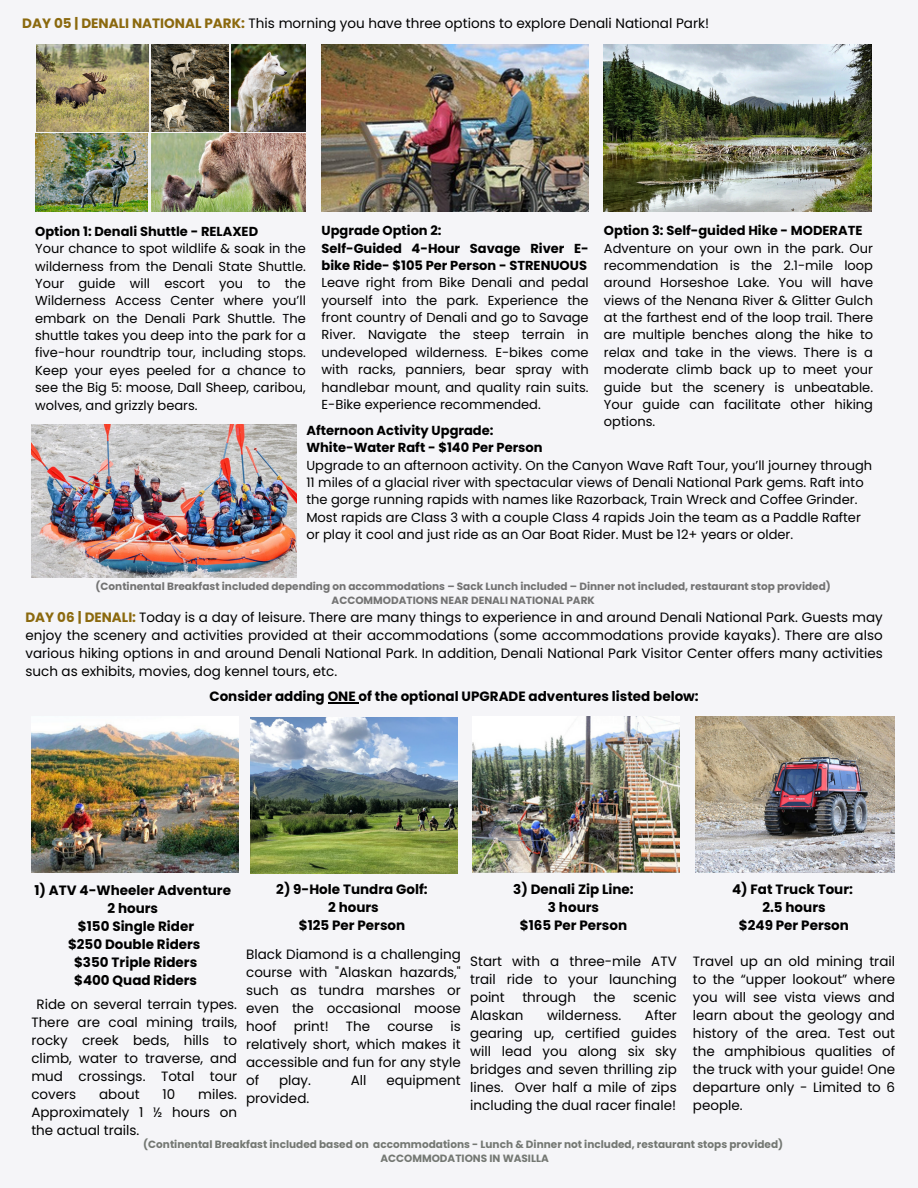
<style>
.page{position:relative;width:918px;height:1188px;background:#f5f5f8}
.page>*{position:absolute;margin:0;border:0;box-sizing:border-box;transform-origin:0 0}
.t1{font:13.5px/18px "Poppins";color:#000;text-align:justify}
.t2{font:700 13.5px/18px "Poppins";color:#000;text-align:center}
.t3{font:13.05px/17.4px "Poppins";color:#000;text-align:justify}
.t4{font:700 13.05px/17.4px "Poppins";color:#000}
.t5{font:700 10.5px "Poppins";color:#737373}
.t6{font:700 10.5px "Poppins";color:#747873}
.s1{font-weight:700;color:#8b690e}
.s2{font-weight:700}
</style>
<div class="page">
<img style="left:35px;top:133px;width:113px;height:79px">
<img style="left:151px;top:133px;width:155px;height:79px">
<img style="left:151px;top:44px;width:78px;height:87px">
<img style="left:231px;top:44px;width:75px;height:87px">
<img style="left:36px;top:44px;width:112px;height:87px">
<img style="left:322px;top:44px;width:267px;height:168px">
<img style="left:604px;top:44px;width:267px;height:168px">
<img style="left:472px;top:716px;width:207px;height:157px">
<img style="left:250px;top:718px;width:207px;height:155px">
<img style="left:31px;top:724px;width:207px;height:149px">
<img style="left:696px;top:716px;width:199px;height:157px">
<img style="left:31px;top:424px;width:266px;height:153px">
<hr style="left:328px;top:702px;width:31px;height:1px;background:#000">
<p class="t1" style="left:22px;top:14px;width:688px"><span class="s1">DAY 05 | DENALI NATIONAL PARK:</span> This morning you have three options to explore Denali National Park!</p>
<p class="t4" style="left:322px;top:222px;width:269px">Upgrade Option 2:<br>Self-Guided 4-Hour Savage River E&shy;bike Ride- $105 Per Person - STRENUOUS</p>
<p class="t3" style="left:322px;top:274px;width:269px">Leave right from Bike Denali and pedal yourself into the park. Experience the front country of Denali and go to Savage River. Navigate the steep terrain in undeveloped wilderness. E-bikes come with racks, panniers, bear spray with handlebar mount, and quality rain suits.<br>E-Bike experience recommended.</p>
<p class="t4" style="left:604px;top:222px;width:260px">Option 3: Self-guided Hike - MODERATE</p>
<p class="t3" style="left:604px;top:239px;width:271px">Adventure on your own in the park. Our recommendation is the 2.1-mile loop around Horseshoe Lake. You will have views of the Nenana River &amp; Glitter Gulch at the farthest end of the loop trail. There are multiple benches along the hike to relax and take in the views. There is a moderate climb back up to meet your guide but the scenery is unbeatable.<br>Your guide can facilitate other hiking options.</p>
<p class="t4" style="left:35px;top:223px;width:225px">Option 1: Denali Shuttle - RELAXED</p>
<p class="t3" style="left:35px;top:240px;width:272px">Your chance to spot wildlife &amp; soak in the wilderness from the Denali State Shuttle.<br>Your guide will escort you to the Wilderness Access Center where you’ll embark on the Denali Park Shuttle. The shuttle takes you deep into the park for a five-hour roundtrip tour, including stops.<br>Keep your eyes peeled for a chance to see the Big 5: moose, Dall Sheep, caribou, wolves, and grizzly bears.</p>
<h1 class="t3" style="left:306px;top:421px;width:567px;text-align:left"><span class="s2">Afternoon Activity Upgrade:<br>White-Water Raft - $140 Per Person<br></span>Upgrade to an afternoon activity. On the Canyon Wave Raft Tour, you’ll journey through 11 miles of a glacial river with spectacular views of Denali National Park gems. Raft into the gorge running rapids with names like Razorback, Train Wreck and Coffee Grinder.<br>Most rapids are Class 3 with a couple Class 4 rapids Join the team as a Paddle Rafter or play it cool and just ride as an Oar Boat Rider. Must be 12+ years or older.</h1>
<h2 class="t5" style="left:96px;top:579px;width:737px">(Continental Breakfast included depending on accommodations – Sack Lunch included – Dinner not included, restaurant stop provided)</h2>
<p class="t5" style="left:332px;top:593px;width:265px">ACCOMMODATIONS NEAR DENALI NATIONAL PARK</p>
<h1 class="t1" style="left:25px;top:609px;width:859px"><span class="s1">DAY 06 | DENALI:</span> Today is a day of leisure. There are many things to experience in and around Denali National Park. Guests may enjoy the scenery and activities provided at their accommodations (some accommodations provide kayaks). There are also various hiking options in and around Denali National Park. In addition, Denali National Park Visitor Center offers many activities such as exhibits, movies, dog kennel tours, etc.</h1>
<h2 class="t2" style="left:209px;top:687px;width:491px">Consider adding ONE of the optional UPGRADE adventures listed below:</h2>
<h2 class="t2" style="left:35px;top:881px;width:198px">1) ATV 4-Wheeler Adventure<br>2 hours<br>$150 Single Rider<br>$250 Double Riders<br>$350 Triple Riders</h2>
<p class="t1" style="left:37px;top:968px;width:202px;line-height:24.8px;text-align:center"><span class="s2">$400 Quad Riders<br></span>Ride on several terrain types.</p>
<p class="t1" style="left:31px;top:1014px;width:207px">There are coal mining trails, rocky creek beds, hills to climb, water to traverse, and mud crossings. Total tour covers</p>
<p class="t1" style="left:31px;top:1086px;width:207px;text-indent:167px">miles.<br>Approximately 1 ½ hours on the actual trails.</p>
<p class="t1" style="left:99px;top:1086px;width:42px">about</p>
<p class="t1" style="left:163px;top:1086px;width:14px">10</p>
<p class="t2" style="left:276px;top:880px;width:153px">2) 9-Hole Tundra Golf:<br>2 hours<br>$125 Per Person</p>
<p class="t1" style="left:246px;top:945px;width:216px">Black Diamond is a challenging course with "Alaskan hazards," such as tundra marshes or even the occasional moose hoof</p>
<p class="t1" style="left:246px;top:1017px;width:216px;text-indent:204px">is relatively short, which makes it accessible and fun for any style of</p>
<p class="t1" style="left:294px;top:1017px;width:37px">print!</p>
<p class="t1" style="left:346px;top:1017px;width:26px">The</p>
<p class="t1" style="left:387px;top:1017px;width:47px">course</p>
<p class="t1" style="left:279px;top:1071px;width:34px">play.</p>
<p class="t1" style="left:351px;top:1071px;width:17px">All</p>
<p class="t1" style="left:386px;top:1071px;width:76px">equipment</p>
<p class="t1" style="left:246px;top:1089px;width:65px">provided.</p>
<h2 class="t2" style="left:513px;top:880px;width:122px">3) Denali Zip Line:<br>3 hours<br>$165 Per Person</h2>
<p class="t1" style="left:470px;top:952px;width:208px">Start with a three-mile ATV trail ride to your launching point</p>
<p class="t1" style="left:522px;top:988px;width:55px">through</p>
<p class="t1" style="left:594px;top:988px;width:23px">the</p>
<p class="t1" style="left:633px;top:988px;width:45px">scenic</p>
<p class="t1" style="left:470px;top:1006px;width:208px;text-indent:175px">After gearing up, certified guides will lead you along six sky bridges and seven thrilling zip lines. Over half a mile of zips including the dual racer finale!</p>
<p class="t1" style="left:470px;top:1006px;width:55px">Alaskan</p>
<p class="t1" style="left:547px;top:1006px;width:76px">wilderness.</p>
<h2 class="t2" style="left:732px;top:880px;width:122px">4) Fat Truck Tour:<br>2.5 hours<br>$249 Per Person</h2>
<h1 class="t1" style="left:693px;top:952px;width:204px">Travel up an old mining trail to the “upper lookout” where you will see vista views and learn about the geology and history of the area. Test out the amphibious qualities of the truck with your guide! One departure only - Limited to 6 people.</h1>
<p class="t6" style="left:143px;top:1137px;width:641px">(Continental Breakfast included based on accommodations - Lunch &amp; Dinner not included, restaurant stops provided)</p>
<h1 class="t6" style="left:380px;top:1151px;width:170px">ACCOMMODATIONS IN WASILLA</h1>
</div>
